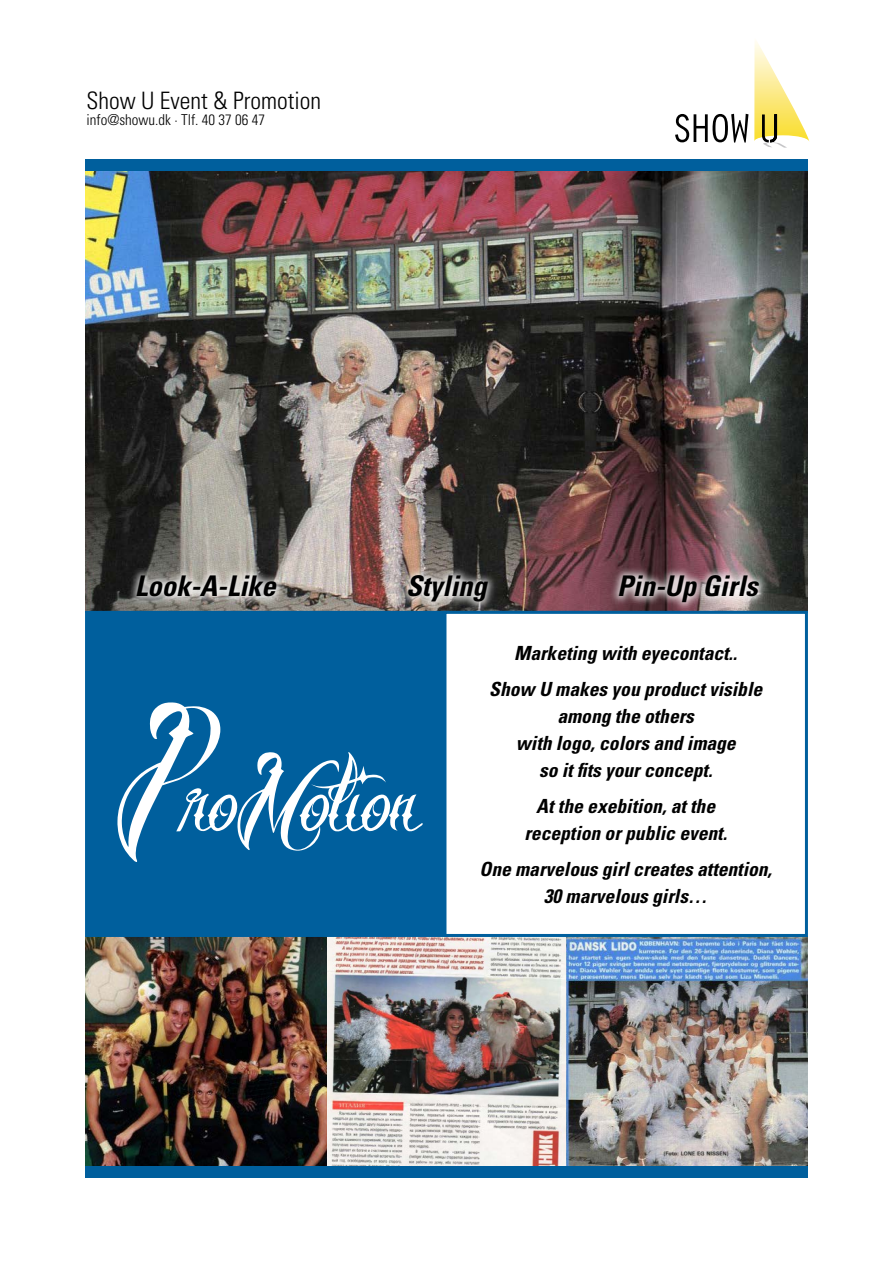
<style>
.page{position:relative;width:893px;height:1263px;background:#fff}
.page>*{position:absolute;margin:0;border:0;box-sizing:border-box;transform-origin:0 0}
.t1{font:114px "Brother Tattoo";color:#fff}
.t2{font:italic 700 condensed 28.5px "Univers";color:#000}
.t3{font:300 condensed 24px "Univers";color:#000}
.t4{font:italic 700 condensed 19.5px "Univers";color:#000}
.t5{font:300 condensed 15px "Univers";color:#000}
.s1{font-size:186px}
</style>
<div class="page">
<svg style="left:675px;top:114px;width:73px;height:29px"></svg>
<svg style="left:754px;top:41px;width:55px;height:107px"></svg>
<img style="left:85px;top:171px;width:723px;height:440px">
<img style="left:85px;top:937px;width:482px;height:229px">
<img style="left:567px;top:938px;width:241px;height:228px">
<div style="left:85px;top:611px;width:364px;height:326px;background:#005f9d"></div>
<svg style="left:442px;top:609px;width:366px;height:329px"></svg>
<div style="left:85px;top:159px;width:723px;height:12px;background:#005f9d"></div>
<div style="left:85px;top:1166px;width:723px;height:12px;background:#005f9d"></div>
<div style="left:127px;top:566px;width:160px;height:40px;background:#fff;opacity:.8"></div>
<div style="left:398px;top:566px;width:100px;height:45px;background:#fff;opacity:.8"></div>
<div style="left:609px;top:566px;width:160px;height:46px;background:#fff;opacity:.8"></div>
<p class="t3" style="left:87px;top:86px;width:236px">Show U Event &amp; Promotion</p>
<p class="t5" style="left:87px;top:110px;width:180px">info@showu.dk · Tlf. 40 37 06 47</p>
<p class="t2" style="left:135px;top:568px;width:142px">Look-A-Like</p>
<p class="t2" style="left:406px;top:568px;width:82px">Styling</p>
<p class="t2" style="left:617px;top:568px;width:142px">Pin-Up Girls</p>
<p class="t1" style="left:117px;top:725px;width:301px"><span class="s1">P</span>roMotion</p>
<p class="t4" style="left:514px;top:641px;width:225px">Marketing with eyecontact..</p>
<p class="t4" style="left:489px;top:677px;width:274px">Show U makes you product visible</p>
<p class="t4" style="left:557px;top:704px;width:138px">among the others</p>
<p class="t4" style="left:516px;top:731px;width:221px">with logo, colors and image</p>
<p class="t4" style="left:539px;top:758px;width:175px">so it fits your concept.</p>
<p class="t4" style="left:536px;top:794px;width:180px">At the exebition, at the</p>
<p class="t4" style="left:524px;top:821px;width:204px">reception or public event.</p>
<p class="t4" style="left:479px;top:857px;width:294px">One marvelous girl creates attention,</p>
<p class="t4" style="left:544px;top:884px;width:165px">30 marvelous girls…</p>
</div>
